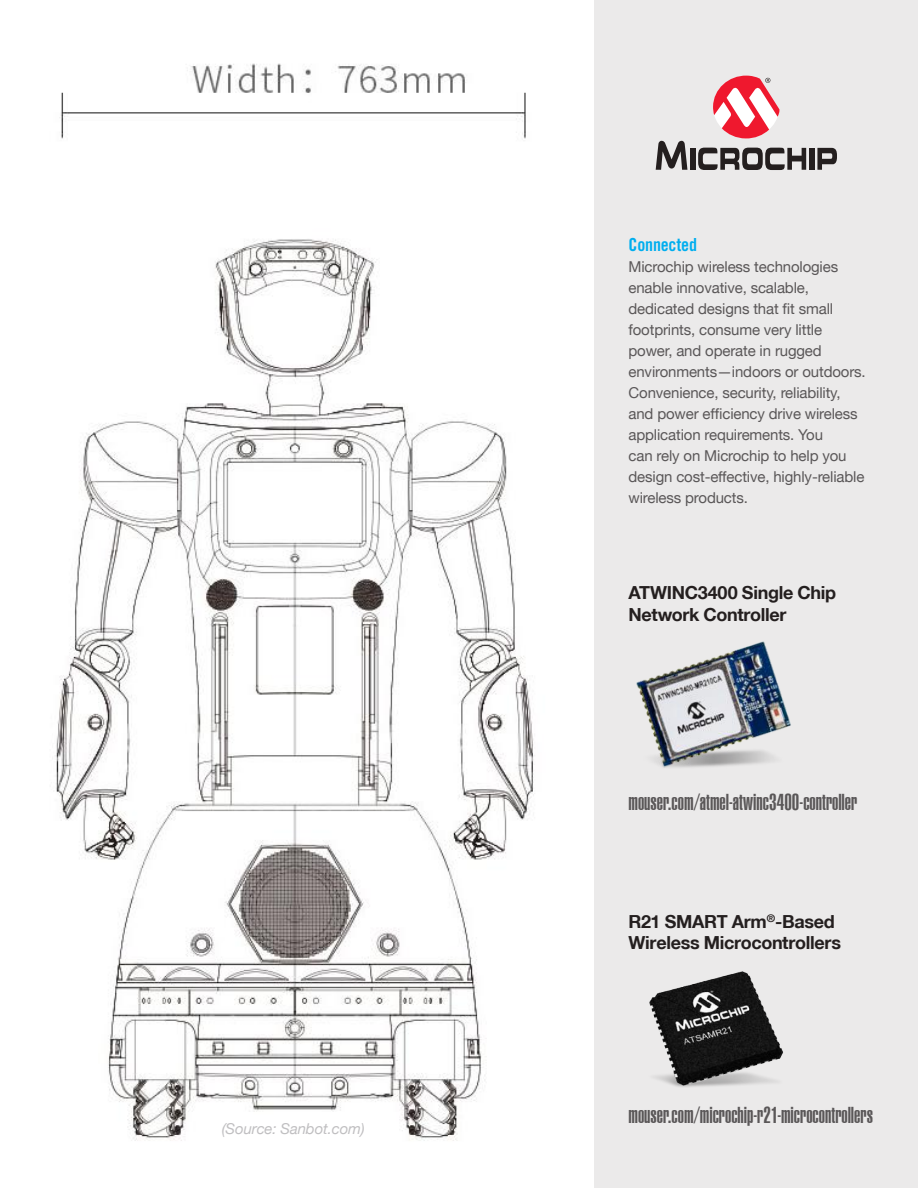
<style>
.page{position:relative;width:918px;height:1188px;background:#fff}
.page>*{position:absolute;margin:0;border:0;box-sizing:border-box;transform-origin:0 0}
.t1{font:900 extra-condensed 22.5px "Helvetica LT";color:#5a5758}
.t2{font:700 18px/21.6px "Helvetica Neue LT";letter-spacing:-.02em;color:#241f1f}
.t3{font:18px "Trade Gothic Bold Cond Twenty";letter-spacing:-.01em;color:#00aeef}
.t4{font:15px/21px "Helvetica Neue LT";letter-spacing:-.01em;color:#5a5758}
.t5{font:italic 15px "Helvetica Neue LT";letter-spacing:-.01em;color:#c0bfc1}
</style>
<div class="page">
<img style="left:55px;top:63px;width:480px;height:1078px">
<div style="left:594px;top:0;width:324px;height:1188px;background:#ebeaea"></div>
<svg style="left:656px;top:141px;width:31px;height:29px"></svg>
<div style="left:690px;top:148px;width:5px;height:22px;background:#241f1f"></div>
<div style="left:809px;top:148px;width:5px;height:22px;background:#241f1f"></div>
<svg style="left:817px;top:148px;width:20px;height:22px"></svg>
<svg style="left:698px;top:147px;width:108px;height:23px"></svg>
<svg style="left:713px;top:75px;width:66px;height:64px"></svg>
<img style="left:649px;top:971px;width:134px;height:116px">
<img style="left:636px;top:641px;width:155px;height:127px">
<p class="t5" style="left:222px;top:1119px;width:144px">(Source: Sanbot.com)</p>
<p class="t3" style="left:629px;top:234px;width:70px">Connected</p>
<p class="t4" style="left:629px;top:256px;width:239px">Microchip wireless technologies enable innovative, scalable, dedicated designs that fit small footprints, consume very little power, and operate in rugged environments—indoors or outdoors.<br>Convenience, security, reliability, and power efficiency drive wireless application requirements. You<br>can rely on Microchip to help you design cost-effective, highly-reliable wireless products.</p>
<p class="t2" style="left:629px;top:582px;width:209px">ATWINC3400 Single Chip<br>Network Controller</p>
<h1 class="t1" style="left:629px;top:789px;width:230px">mouser.com/atmel-atwinc3400-controller</h1>
<p class="t2" style="left:629px;top:910px;width:214px">R21 SMART Arm<sup>®</sup>-Based<br>Wireless Microcontrollers</p>
<h1 class="t1" style="left:629px;top:1102px;width:246px">mouser.com/microchip-r21-microcontrollers</h1>
</div>
